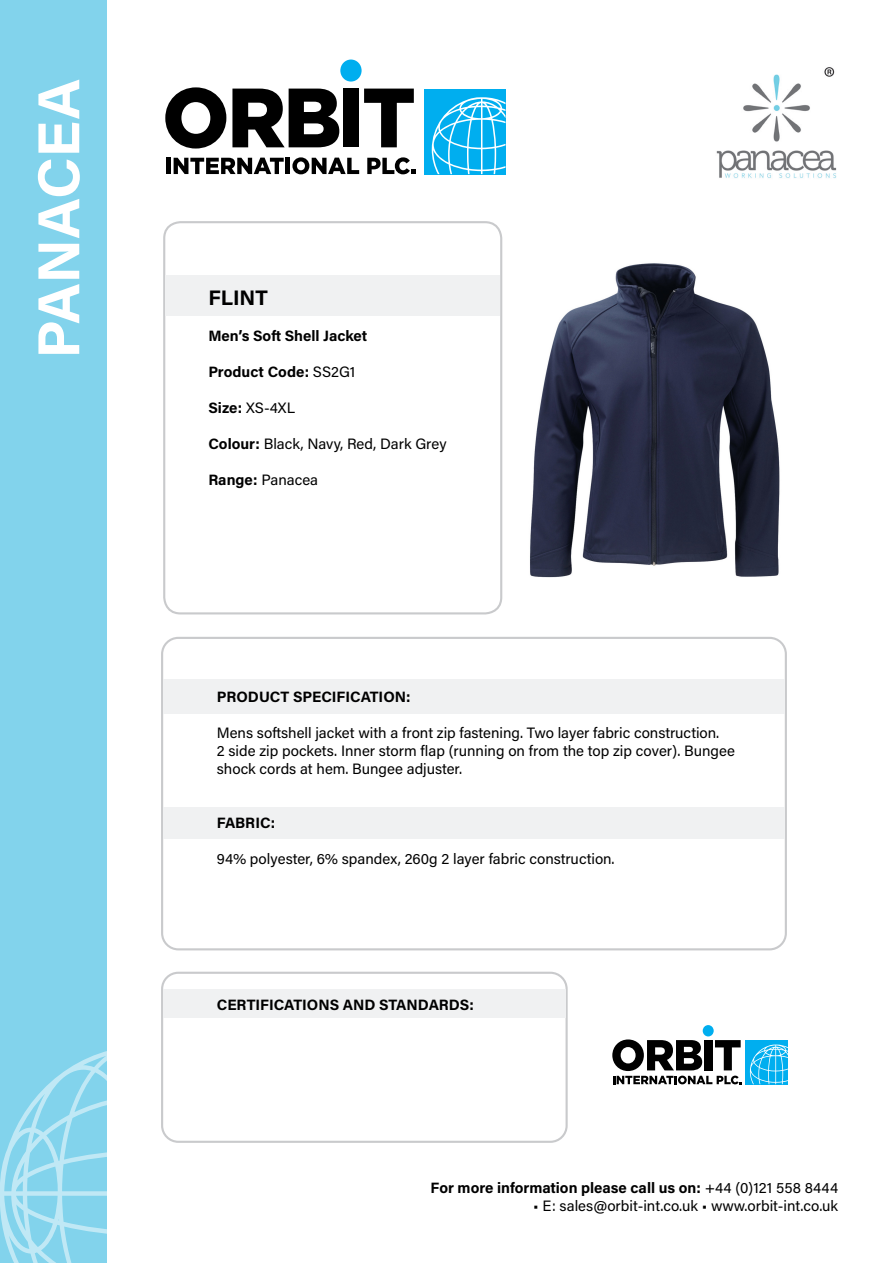
<style>
.page{position:relative;width:893px;height:1263px;background:#fff}
.page>*{position:absolute;margin:0;border:0;box-sizing:border-box;transform-origin:0 0}
.t1{font:700 59.25px "Acumin Pro";letter-spacing:-.01em;color:#fff}
.t2{font:700 21px "Acumin Pro";color:#000}
.t3{font:15px/18px "Acumin Pro";color:#000}
.t4{font:700 15px "Acumin Pro";color:#000}
.s1{font-weight:400}
.s2{font-weight:700}
</style>
<div class="page">
<div style="left:161px;top:972px;width:407px;height:171px;border:2px solid #c9cacc;border-radius:16px"></div>
<div style="left:163px;top:221px;width:339px;height:393px;border:2px solid #c9cacc;border-radius:16px"></div>
<img style="left:530px;top:263px;width:250px;height:315px">
<div style="left:424px;top:89px;width:81px;height:85px;background:#00aeef"></div>
<svg style="left:165px;top:87px;width:61px;height:62px"></svg>
<svg style="left:232px;top:89px;width:107px;height:58px"></svg>
<div style="left:343px;top:89px;width:16px;height:58px;background:#000"></div>
<svg style="left:364px;top:89px;width:50px;height:58px"></svg>
<div style="left:340px;top:60px;width:22px;height:22px;background:#00aeef;border-radius:50%"></div>
<div style="left:166px;top:158px;width:5px;height:16px;background:#000"></div>
<svg style="left:174px;top:158px;width:110px;height:16px"></svg>
<hr style="left:286px;top:158px;width:4px;height:16px;background:#000">
<svg style="left:292px;top:157px;width:67px;height:17px"></svg>
<svg style="left:367px;top:157px;width:49px;height:17px"></svg>
<svg style="left:432px;top:97px;width:73px;height:77px"></svg>
<div style="left:161px;top:637px;width:626px;height:313px;border:2px solid #c9cacc;border-radius:16px"></div>
<div style="left:165px;top:275px;width:335px;height:41px;background:#f0f1f2"></div>
<div style="left:163px;top:679px;width:622px;height:34px;background:#f0f1f2"></div>
<div style="left:163px;top:990px;width:403px;height:28px;background:#f0f1f2"></div>
<div style="left:163px;top:807px;width:622px;height:32px;background:#f0f1f2"></div>
<div style="left:0;top:0;width:106px;height:1263px;background:#82d3ec"></div>
<svg style="left:0;top:1051px;width:106px;height:212px"></svg>
<img style="left:716px;top:67px;width:121px;height:111px">
<div style="left:746px;top:1040px;width:42px;height:44px;background:#00aeef"></div>
<div style="left:703px;top:1025px;width:11px;height:11px;background:#00aeef;border-radius:50%"></div>
<svg style="left:612px;top:1039px;width:130px;height:45px"></svg>
<svg style="left:750px;top:1044px;width:38px;height:40px"></svg>
<p class="t1" style="left:17px;top:359px;width:281px;rotate:-90deg">PANACEA</p>
<p class="t2" style="left:208px;top:282px;width:61px">FLINT</p>
<p class="t4" style="left:208px;top:325px;width:161px">Men’s Soft Shell Jacket</p>
<p class="t4" style="left:208px;top:361px;width:149px">Product Code: <span class="s1">SS2G1</span></p>
<p class="t3" style="left:208px;top:398px;width:88px"><span class="s2">Size:</span> XS-4XL</p>
<p class="t3" style="left:208px;top:434px;width:240px"><span class="s2">Colour:</span> Black, Navy, Red, Dark Grey</p>
<p class="t3" style="left:208px;top:470px;width:111px"><span class="s2">Range:</span> Panacea</p>
<p class="t4" style="left:217px;top:686px;width:195px">PRODUCT SPECIFICATION:</p>
<p class="t3" style="left:217px;top:723px;width:504px">Mens softshell jacket with a front zip fastening. Two layer fabric construction.</p>
<p class="t3" style="left:217px;top:741px;width:520px">2 side zip pockets. Inner storm flap (running on from the top zip cover). Bungee shock cords at hem. Bungee adjuster.</p>
<p class="t4" style="left:217px;top:812px;width:60px">FABRIC:</p>
<p class="t3" style="left:217px;top:849px;width:399px">94% polyester, 6% spandex, 260g 2 layer fabric construction.</p>
<p class="t4" style="left:217px;top:994px;width:259px">CERTIFICATIONS AND STANDARDS:</p>
<p class="t4" style="left:431px;top:1177px;width:409px">For more information please call us on: <span class="s1">+44 (0)121 558 8444</span></p>
<p class="t3" style="left:533px;top:1196px;width:307px">• E: sales@orbit-int.co.uk • www.orbit-int.co.uk</p>
</div>
